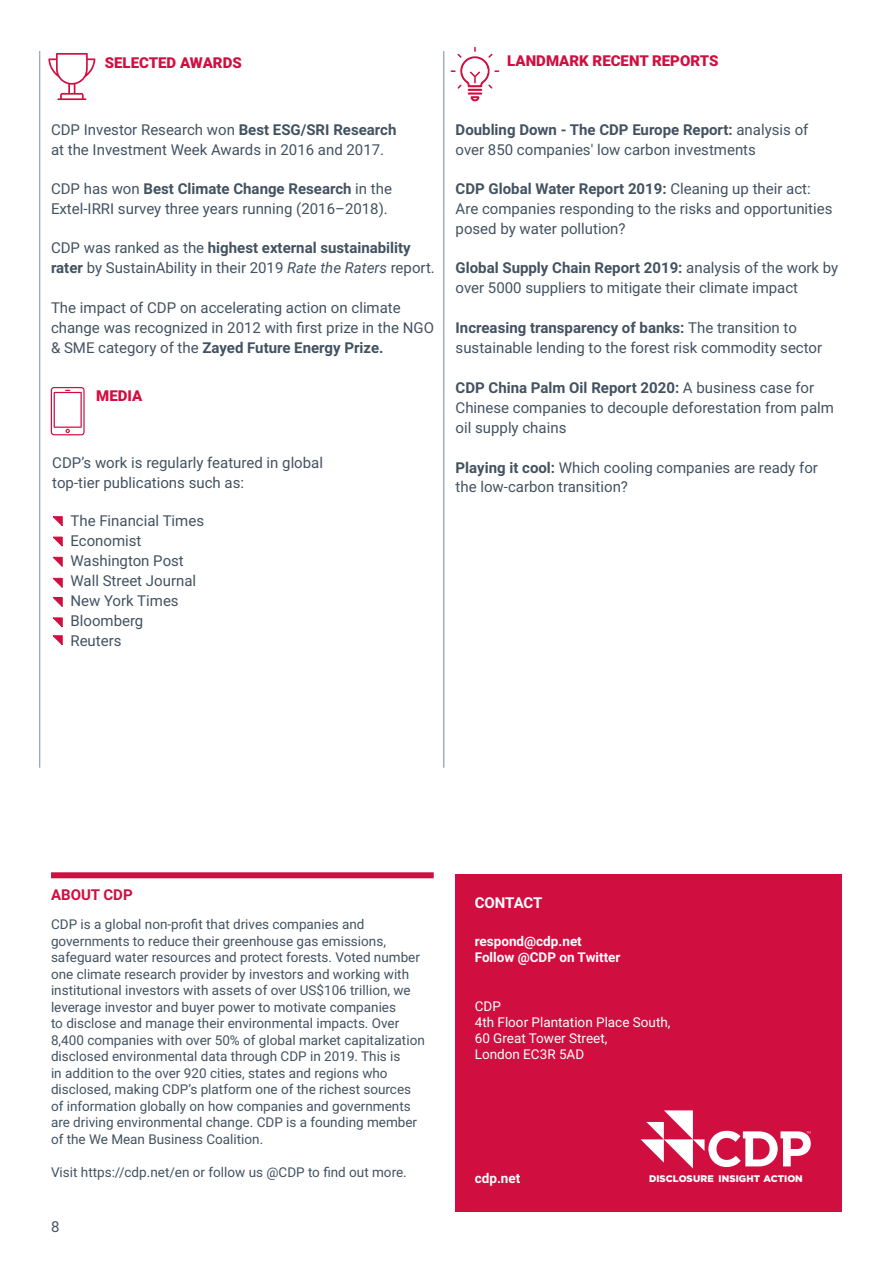
<style>
.page{position:relative;width:893px;height:1263px;background:#fff}
.page>*{position:absolute;margin:0;border:0;box-sizing:border-box;transform-origin:0 0}
.Paragraph_Style11{font:15px/20px "Roboto";color:#425261}
.Paragraph_Style1{font:15px/20px "Roboto";color:#425261}
.Paragraph_Style1-2{font:900 15px "Roboto";color:#d10e40}
.Paragraph_Style1-3{font:700 15px "Roboto";color:#d10e40}
.t1{font:700 15px "Roboto";letter-spacing:-.01em;color:#fff}
.Paragraph_Style1-4{font:13.5px/16.5px "Roboto";color:#425261}
.t2{font:13.5px "Roboto";color:#fff}
.t3{font:700 13.5px "Roboto";color:#fff}
.t4{font:900 9.6px "Gotham";letter-spacing:.005em;color:#fff}
.s1{font-weight:700}
.s2{font-style:italic}
</style>
<div class="page">
<div style="left:455px;top:874px;width:387px;height:338px;background:#d10e40"></div>
<svg style="left:641px;top:1110px;width:170px;height:58px"></svg>
<svg style="left:53px;top:557px;width:9px;height:9px"></svg>
<svg style="left:53px;top:537px;width:9px;height:9px"></svg>
<svg style="left:53px;top:517px;width:9px;height:9px"></svg>
<svg style="left:53px;top:578px;width:9px;height:9px"></svg>
<svg style="left:53px;top:597px;width:9px;height:9px"></svg>
<svg style="left:53px;top:618px;width:9px;height:9px"></svg>
<svg style="left:53px;top:636px;width:9px;height:9px"></svg>
<svg style="left:51px;top:387px;width:34px;height:48px"></svg>
<svg style="left:451px;top:47px;width:48px;height:54px"></svg>
<svg style="left:48px;top:53px;width:47px;height:47px"></svg>
<div style="left:51px;top:872px;width:383px;height:6px;background:#d10e40"></div>
<hr style="left:444px;top:51px;width:1px;height:716px;background:#99a9b5">
<hr style="left:443px;top:51px;width:1px;height:716px;background:#99a9b5">
<hr style="left:40px;top:51px;width:1px;height:716px;background:#99a9b5">
<hr style="left:39px;top:51px;width:1px;height:716px;background:#99a9b5">
<p class="Paragraph_Style1-2" style="left:105px;top:52px;width:138px">SELECTED AWARDS</p>
<p class="Paragraph_Style1-2" style="left:507px;top:50px;width:213px">LANDMARK RECENT REPORTS</p>
<p class="Paragraph_Style1" style="left:51px;top:119px;width:347px">CDP Investor Research won <span class="s1">Best ESG/SRI Research </span>at the Investment Week Awards in 2016 and 2017.</p>
<p class="Paragraph_Style1" style="left:51px;top:178px;width:342px">CDP has won <span class="s1">Best Climate Change Research</span> in the<br>Extel-IRRI survey three years running (2016–2018).</p>
<p class="Paragraph_Style1" style="left:51px;top:238px;width:385px">CDP was ranked as the <span class="s1">highest external sustainability rater</span> by SustainAbility in their 2019 <span class="s2">Rate the Raters</span> report.</p>
<p class="Paragraph_Style1" style="left:51px;top:297px;width:384px">The impact of CDP on accelerating action on climate change was recognized in 2012 with first prize in the NGO &amp; SME category of the <span class="s1">Zayed Future Energy Prize.</span></p>
<p class="Paragraph_Style1-2" style="left:96px;top:385px;width:48px">MEDIA</p>
<p class="Paragraph_Style1" style="left:52px;top:452px;width:272px">CDP’s work is regularly featured in global top-tier publications such as:</p>
<p class="Paragraph_Style1" style="left:70px;top:511px;width:135px">The Financial Times<br>Economist<br>Washington Post<br>Wall Street Journal<br>New York Times<br>Bloomberg<br>Reuters</p>
<p class="Paragraph_Style11" style="left:456px;top:119px;width:354px"><span class="s1">Doubling Down - The CDP Europe Report:</span> analysis of over 850 companies' low carbon investments</p>
<p class="Paragraph_Style11" style="left:456px;top:178px;width:378px"><span class="s1">CDP Global Water Report 2019:</span> Cleaning up their act:<br>Are companies responding to the risks and opportunities posed by water pollution?</p>
<p class="Paragraph_Style11" style="left:456px;top:258px;width:384px"><span class="s1">Global Supply Chain Report 2019:</span> analysis of the work by over 5000 suppliers to mitigate their climate impact</p>
<p class="Paragraph_Style11" style="left:456px;top:317px;width:368px"><span class="s1">Increasing transparency of banks:</span> The transition to sustainable lending to the forest risk commodity sector</p>
<p class="Paragraph_Style11" style="left:456px;top:377px;width:380px"><span class="s1">CDP China Palm Oil Report 2020:</span> A business case for<br>Chinese companies to decouple deforestation from palm oil supply chains</p>
<p class="Paragraph_Style11" style="left:456px;top:457px;width:364px"><span class="s1">Playing it cool:</span> Which cooling companies are ready for the low-carbon transition?</p>
<p class="Paragraph_Style1-3" style="left:51px;top:884px;width:83px">ABOUT CDP</p>
<p class="Paragraph_Style1-4" style="left:51px;top:916px;width:375px">CDP is a global non-profit that drives companies and governments to reduce their greenhouse gas emissions, safeguard water resources and protect forests. Voted number one climate research provider by investors and working with institutional investors with assets of over US$106 trillion, we leverage investor and buyer power to motivate companies<br>to disclose and manage their environmental impacts. Over 8,400 companies with over 50% of global market capitalization disclosed environmental data through CDP in 2019. This is<br>in addition to the over 920 cities, states and regions who disclosed, making CDP’s platform one of the richest sources of information globally on how companies and governments are driving environmental change. CDP is a founding member of the We Mean Business Coalition.</p>
<p class="Paragraph_Style1-4" style="left:51px;top:1163px;width:357px">Visit https://cdp.net/en or follow us @CDP to find out more.</p>
<p class="Paragraph_Style1" style="left:51px;top:1216px;width:10px">8</p>
<p class="t1" style="left:475px;top:892px;width:69px">CONTACT</p>
<p class="t3" style="left:475px;top:931px;width:109px">respond@cdp.net</p>
<p class="t3" style="left:475px;top:948px;width:147px">Follow @CDP on Twitter</p>
<p class="t2" style="left:475px;top:996px;width:28px">CDP</p>
<p class="t2" style="left:475px;top:1012px;width:197px">4th Floor Plantation Place South,</p>
<p class="t2" style="left:475px;top:1029px;width:134px">60 Great Tower Street,</p>
<p class="t2" style="left:475px;top:1045px;width:111px">London EC3R 5AD</p>
<p class="t3" style="left:475px;top:1169px;width:47px">cdp.net</p>
<p class="t4" style="left:649px;top:1173px;width:155px">DISCLOSURE INSIGHT ACTION</p>
</div>
